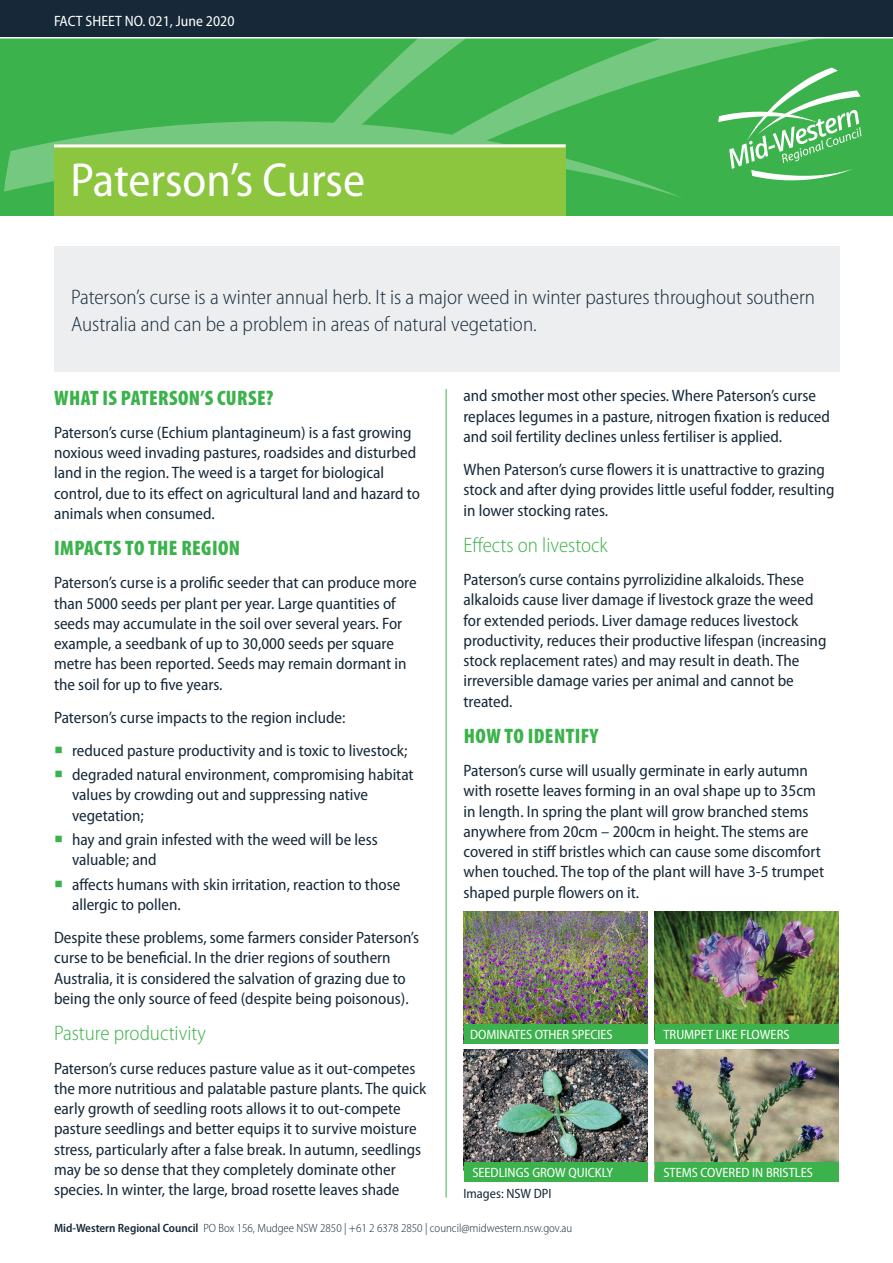
<style>
.page{position:relative;width:893px;height:1263px;background:#fff}
.page>*{position:absolute;margin:0;border:0;box-sizing:border-box;transform-origin:0 0}
.Main_heading_MWRC_Fa{font:semi-condensed 48px "Myriad Pro";color:#fff}
.t1{font:300 semi-condensed 21px/27px "Myriad Pro";color:#172938}
.Subheading_MWRC_Fact{font:900 condensed 21px "Myriad Pro";letter-spacing:.02em;color:#3bb24b}
.Minor_subheading_MWR{font:300 semi-condensed 21px "Myriad Pro";color:#3bb24b}
.Paragraph_text_MWRC{font:semi-condensed 16.5px/20.2px "Myriad Pro";color:#172938}
.Para_text_MWRC_inden{font:semi-condensed 16.5px/20.2px "Myriad Pro";color:#172938}
.t2{font:semi-condensed 15px "Myriad Pro";color:#fff}
.t3{font:semi-condensed 13.5px "Myriad Pro";color:#fff}
.Paragraph_text_MWRC-2{font:semi-condensed 13.5px "Myriad Pro";color:#172938}
.t4{font:300 semi-condensed 12px "Myriad Pro";color:#172938}
.s1{color:#3bb24b}
.s2{font-weight:600}
</style>
<div class="page">
<div style="left:0;top:0;width:893px;height:216px;background:#3bb24b"></div>
<hr style="left:0;top:35px;width:893px;height:3px;background:#fff">
<svg style="left:4px;top:121px;width:260px;height:71px;fill:#75c880"></svg>
<svg style="left:264px;top:38px;width:629px;height:160px"></svg>
<div style="left:54px;top:144px;width:512px;height:72px;background:#8bc63e"></div>
<hr style="left:54px;top:144px;width:512px;height:3px;background:#fff">
<div style="left:0;top:0;width:893px;height:37px;background:#172938"></div>
<hr style="left:446px;top:389px;width:1px;height:808px;background:#3bb24b">
<div style="left:54px;top:246px;width:785px;height:126px;background:#eceef0"></div>
<img style="left:464px;top:1049px;width:184px;height:113px">
<img style="left:464px;top:911px;width:184px;height:113px">
<img style="left:655px;top:1049px;width:184px;height:113px">
<img style="left:655px;top:911px;width:184px;height:113px">
<div style="left:464px;top:1162px;width:184px;height:19px;background:#3bb24b"></div>
<div style="left:464px;top:1024px;width:184px;height:19px;background:#3bb24b"></div>
<div style="left:655px;top:1162px;width:184px;height:19px;background:#3bb24b"></div>
<div style="left:655px;top:1024px;width:184px;height:19px;background:#3bb24b"></div>
<p class="t2" style="left:54px;top:12px;width:182px">FACT SHEET NO. 021, June 2020</p>
<p class="Main_heading_MWRC_Fa" style="left:71px;top:151px;width:296px">Paterson’s Curse</p>
<p class="t1" style="left:71px;top:283px;width:746px">Paterson’s curse is a winter annual herb. It is a major weed in winter pastures throughout southern<br>Australia and can be a problem in areas of natural vegetation.</p>
<p class="Subheading_MWRC_Fact" style="left:54px;top:384px;width:221px">WHAT IS PATERSON’S CURSE?</p>
<p class="Paragraph_text_MWRC" style="left:54px;top:422px;width:368px">Paterson’s curse (Echium plantagineum) is a fast growing noxious weed invading pastures, roadsides and disturbed land in the region. The weed is a target for biological control, due to its effect on agricultural land and hazard to animals when consumed.</p>
<p class="Subheading_MWRC_Fact" style="left:54px;top:535px;width:187px">IMPACTS TO THE REGION</p>
<p class="Paragraph_text_MWRC" style="left:54px;top:572px;width:364px">Paterson’s curse is a prolific seeder that can produce more than 5000 seeds per plant per year. Large quantities of seeds may accumulate in the soil over several years. For example, a seedbank of up to 30,000 seeds per square metre has been reported. Seeds may remain dormant in the soil for up to five years.</p>
<p class="Paragraph_text_MWRC" style="left:54px;top:707px;width:293px">Paterson’s curse impacts to the region include:</p>
<p class="Para_text_MWRC_inden" style="left:54px;top:740px;width:355px"><span class="s1">○</span> reduced pasture productivity and is toxic to livestock;</p>
<p class="Para_text_MWRC_inden" style="left:72px;top:764px;width:343px;text-indent:-18px"><span class="s1">○</span> degraded natural environment, compromising habitat values by crowding out and suppressing native vegetation;</p>
<p class="Para_text_MWRC_inden" style="left:72px;top:829px;width:307px;text-indent:-18px"><span class="s1">○</span> hay and grain infested with the weed will be less valuable; and</p>
<p class="Para_text_MWRC_inden" style="left:72px;top:874px;width:330px;text-indent:-18px"><span class="s1">○</span> affects humans with skin irritation, reaction to those allergic to pollen.</p>
<p class="Paragraph_text_MWRC" style="left:54px;top:927px;width:367px">Despite these problems, some farmers consider Paterson’s curse to be beneficial. In the drier regions of southern Australia, it is considered the salvation of grazing due to being the only source of feed (despite being poisonous).</p>
<p class="Minor_subheading_MWR" style="left:54px;top:1021px;width:154px">Pasture productivity</p>
<p class="Paragraph_text_MWRC" style="left:54px;top:1057px;width:374px">Paterson’s curse reduces pasture value as it out-competes the more nutritious and palatable pasture plants. The quick early growth of seedling roots allows it to out-compete pasture seedlings and better equips it to survive moisture stress, particularly after a false break. In autumn, seedlings may be so dense that they completely dominate other species. In winter, the large, broad rosette leaves shade</p>
<p class="Paragraph_text_MWRC" style="left:463px;top:386px;width:368px">and smother most other species. Where Paterson’s curse replaces legumes in a pasture, nitrogen fixation is reduced and soil fertility declines unless fertiliser is applied.</p>
<p class="Paragraph_text_MWRC" style="left:463px;top:459px;width:372px">When Paterson’s curse flowers it is unattractive to grazing stock and after dying provides little useful fodder, resulting in lower stocking rates.</p>
<p class="Minor_subheading_MWR" style="left:463px;top:532px;width:146px">Effects on livestock</p>
<p class="Paragraph_text_MWRC" style="left:463px;top:569px;width:364px">Paterson’s curse contains pyrrolizidine alkaloids. These alkaloids cause liver damage if livestock graze the weed for extended periods. Liver damage reduces livestock productivity, reduces their productive lifespan (increasing stock replacement rates) and may result in death. The irreversible damage varies per animal and cannot be treated.</p>
<p class="Subheading_MWRC_Fact" style="left:464px;top:723px;width:136px">HOW TO IDENTIFY</p>
<p class="Paragraph_text_MWRC" style="left:463px;top:760px;width:362px">Paterson’s curse will usually germinate in early autumn with rosette leaves forming in an oval shape up to 35cm in length. In spring the plant will grow branched stems anywhere from 20cm – 200cm in height. The stems are covered in stiff bristles which can cause some discomfort when touched. The top of the plant will have 3-5 trumpet shaped purple flowers on it.</p>
<p class="t3" style="left:470px;top:1026px;width:144px">DOMINATES OTHER SPECIES</p>
<p class="t3" style="left:663px;top:1026px;width:128px">TRUMPET LIKE FLOWERS</p>
<p class="t3" style="left:472px;top:1164px;width:142px">SEEDLINGS GROW QUICKLY</p>
<p class="Paragraph_text_MWRC-2" style="left:463px;top:1185px;width:90px">Images: NSW DPI</p>
<p class="t3" style="left:663px;top:1164px;width:151px">STEMS COVERED IN BRISTLES</p>
<p class="t4" style="left:54px;top:1220px;width:520px"><span class="s2">Mid-Western Regional Council</span> PO Box 156, Mudgee NSW 2850 | +61 2 6378 2850 | council@midwestern.nsw.gov.au</p>
</div>
